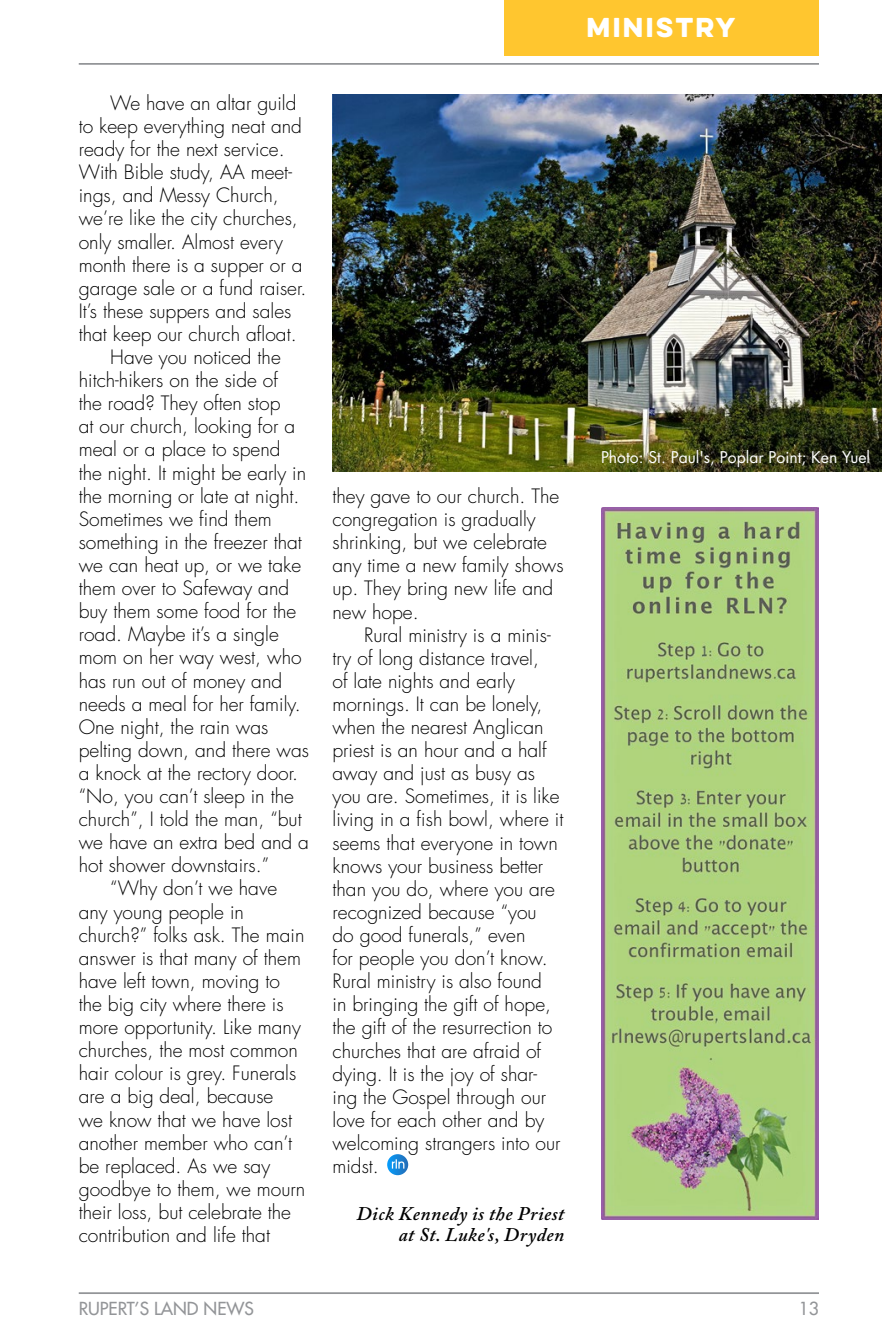
<style>
.page{position:relative;width:882px;height:1339px;background:#fff}
.page>*{position:absolute;margin:0;border:0;box-sizing:border-box;transform-origin:0 0}
.t1{font:24.5px "Eveleth Clean";letter-spacing:.1em;color:#fff}
.t2{font:300 19.25px/23.1px "Futura LT";color:#000}
.t3{font:italic 600 19.25px/21px "Adobe Caslon Pro";letter-spacing:.025em;color:#000;text-align:right}
.t4{font:17.5px "Futura LT";color:#939598}
.t5{font:15.75px "Futura LT";color:#fff}
</style>
<div class="page">
<hr style="left:79px;top:1292px;width:740px;height:2px;background:#939598">
<hr style="left:79px;top:63px;width:740px;height:2px;background:#939598">
<div style="left:504px;top:0;width:315px;height:55px;background:#ffc62f"></div>
<img style="left:332px;top:94px;width:550px;height:377px">
<svg style="left:387px;top:1154px;width:21px;height:21px"></svg>
<svg style="left:392px;top:1159px;width:12px;height:9px"></svg>
<img style="left:601px;top:507px;width:218px;height:713px">
<p class="t2" style="left:110px;top:92px;width:188px">We have an altar guild</p>
<p class="t2" style="left:79px;top:115px;width:225px">to keep everything neat and</p>
<p class="t2" style="left:79px;top:138px;width:207px">ready for the next service.</p>
<p class="t2" style="left:79px;top:161px;width:215px">With Bible study, AA meet-</p>
<p class="t2" style="left:79px;top:184px;width:201px">ings, and Messy Church,</p>
<p class="t2" style="left:79px;top:207px;width:221px">we’re like the city churches,</p>
<p class="t2" style="left:79px;top:231px;width:206px">only smaller. Almost every</p>
<p class="t2" style="left:79px;top:254px;width:225px">month there is a supper or a</p>
<p class="t2" style="left:79px;top:277px;width:229px">garage sale or a fund raiser.</p>
<p class="t2" style="left:79px;top:300px;width:214px">It’s these suppers and sales</p>
<p class="t2" style="left:79px;top:323px;width:219px">that keep our church afloat.</p>
<p class="t2" style="left:110px;top:346px;width:172px">Have you noticed the</p>
<p class="t2" style="left:79px;top:369px;width:201px">hitch-hikers on the side of</p>
<p class="t2" style="left:79px;top:392px;width:203px">the road? They often stop</p>
<p class="t2" style="left:79px;top:415px;width:218px">at our church, looking for a</p>
<p class="t2" style="left:79px;top:438px;width:203px">meal or a place to spend</p>
<p class="t2" style="left:79px;top:462px;width:229px">the night. It might be early in</p>
<p class="t2" style="left:79px;top:485px;width:222px">the morning or late at night.</p>
<p class="t2" style="left:79px;top:508px;width:195px">Sometimes we find them</p>
<p class="t2" style="left:79px;top:531px;width:225px">something in the freezer that</p>
<p class="t2" style="left:79px;top:554px;width:224px">we can heat up, or we take</p>
<p class="t2" style="left:79px;top:577px;width:212px">them over to Safeway and</p>
<p class="t2" style="left:79px;top:600px;width:219px">buy them some food for the</p>
<p class="t2" style="left:79px;top:623px;width:202px">road. Maybe it’s a single</p>
<p class="t2" style="left:79px;top:646px;width:224px">mom on her way west, who</p>
<p class="t2" style="left:79px;top:669px;width:205px">has run out of money and</p>
<p class="t2" style="left:79px;top:693px;width:224px">needs a meal for her family.</p>
<p class="t2" style="left:79px;top:716px;width:191px">One night, the rain was</p>
<p class="t2" style="left:79px;top:739px;width:232px">pelting down, and there was</p>
<p class="t2" style="left:79px;top:762px;width:221px">a knock at the rectory door.</p>
<p class="t2" style="left:79px;top:785px;width:217px">“No, you can’t sleep in the</p>
<p class="t2" style="left:79px;top:808px;width:224px">church”, I told the man, “but</p>
<p class="t2" style="left:79px;top:831px;width:232px">we have an extra bed and a</p>
<p class="t2" style="left:79px;top:854px;width:192px">hot shower downstairs.”</p>
<p class="t2" style="left:110px;top:877px;width:168px">“Why don’t we have</p>
<p class="t2" style="left:79px;top:900px;width:167px">any young people in</p>
<p class="t2" style="left:79px;top:924px;width:227px">church?” folks ask. The main</p>
<p class="t2" style="left:79px;top:947px;width:224px">answer is that many of them</p>
<p class="t2" style="left:79px;top:970px;width:203px">have left town, moving to</p>
<p class="t2" style="left:79px;top:993px;width:206px">the big city where there is</p>
<p class="t2" style="left:79px;top:1016px;width:224px">more opportunity. Like many</p>
<p class="t2" style="left:79px;top:1039px;width:221px">churches, the most common</p>
<p class="t2" style="left:79px;top:1062px;width:219px">hair colour is grey. Funerals</p>
<p class="t2" style="left:79px;top:1085px;width:196px">are a big deal, because</p>
<p class="t2" style="left:79px;top:1108px;width:215px">we know that we have lost</p>
<p class="t2" style="left:79px;top:1131px;width:215px">another member who can’t</p>
<p class="t2" style="left:79px;top:1155px;width:193px">be replaced. As we say</p>
<p class="t2" style="left:79px;top:1178px;width:228px">goodbye to them, we mourn</p>
<p class="t2" style="left:79px;top:1201px;width:214px">their loss, but celebrate the</p>
<p class="t2" style="left:79px;top:1224px;width:193px">contribution and life that</p>
<p class="t1" style="left:586px;top:9px;width:151px">MINISTRY</p>
<p class="t2" style="left:333px;top:485px;width:233px">they gave to our church. The congregation is gradually shrinking, but we celebrate any time a new family shows up. They bring new life and new hope.</p>
<p class="t2" style="left:333px;top:624px;width:232px;text-indent:31px">Rural ministry is a minis&shy;try of long distance travel,<br>of late nights and early mornings. It can be lonely, when the nearest Anglican priest is an hour and a half away and just as busy as you are. Sometimes, it is like living in a fish bowl, where it seems that everyone in town knows your business better than you do, where you are recognized because “you<br>do good funerals,” even<br>for people you don’t know.<br>Rural ministry is also found<br>in bringing the gift of hope, the gift of the resurrection to churches that are afraid of dying. It is the joy of shar&shy;ing the Gospel through our love for each other and by welcoming strangers into our midst.</p>
<p class="t3" style="left:357px;top:1203px;width:209px">Dick Kennedy is the Priest at St. Luke's, Dryden</p>
<p class="t5" style="left:601px;top:447px;width:271px">Photo: St. Paul's, Poplar Point; Ken Yuel</p>
<p class="t4" style="left:79px;top:1297px;width:177px">RUPERT’S LAND NEWS</p>
<p class="t4" style="left:799px;top:1297px;width:22px">13</p>
</div>
